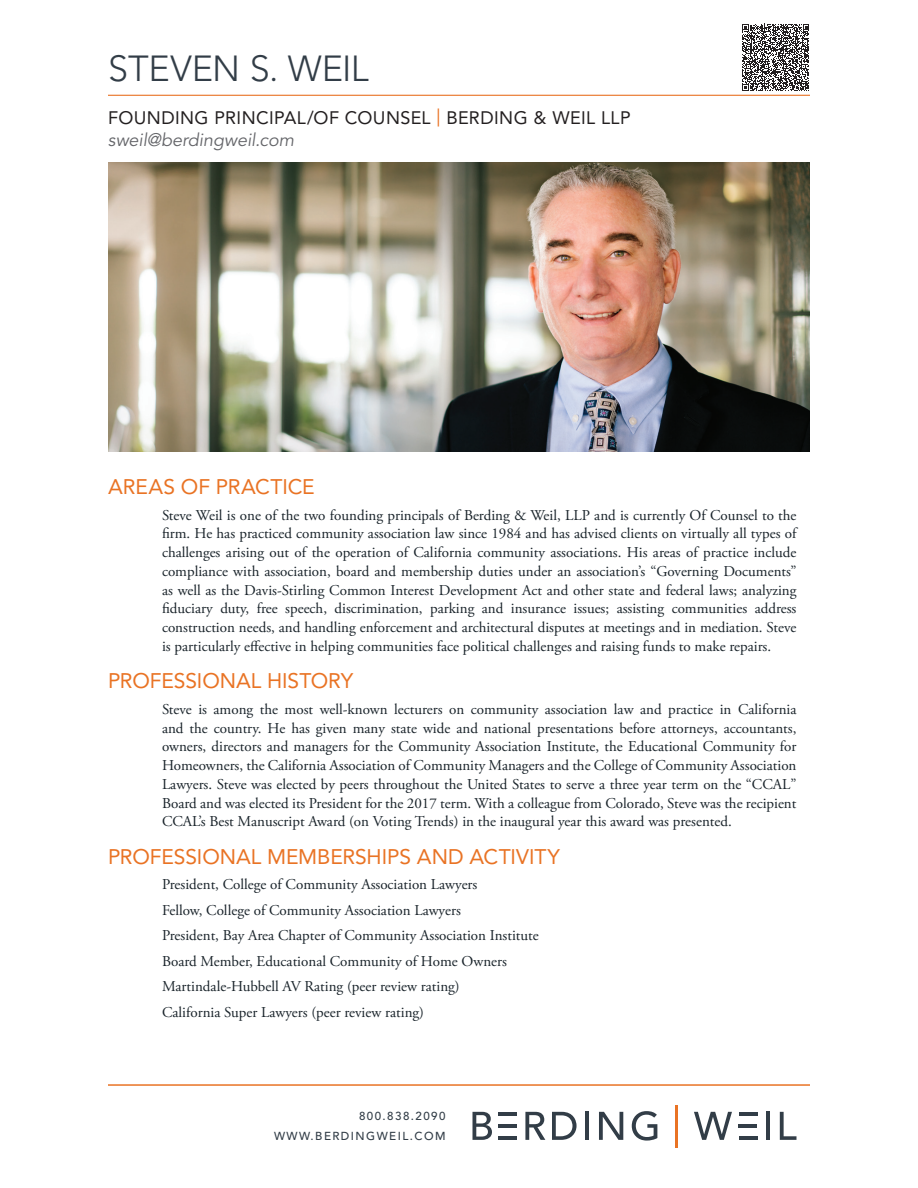
<style>
.page{position:relative;width:918px;height:1188px;background:#fff}
.page>*{position:absolute;margin:0;border:0;box-sizing:border-box;transform-origin:0 0}
.t1{font:300 36px "Avenir LT Std";letter-spacing:-.005em;color:#323d47}
.t2{font:21px "Avenir LT Std";letter-spacing:-.005em;color:#e97324}
.t3{font:18px/22.5px "Avenir LT Std";letter-spacing:.02em;color:#231f20}
.t4{font:15px/18.8px "Adobe Garamond Pro";color:#19232a;text-align:justify}
.t5{font:500 11.55px/20px "Avenir LT Std";letter-spacing:.125em;color:#323d47;text-align:right}
.s1{color:#e97324}
.s2{font-style:italic;color:#646569}
</style>
<div class="page">
<svg style="left:742px;top:24px;width:67px;height:67px"></svg>
<hr style="left:108px;top:1084px;width:702px;height:2px;background:#e97324">
<svg style="left:472px;top:1112px;width:20px;height:28px"></svg>
<hr style="left:498px;top:1124px;width:19px;height:3px;background:#323d47">
<hr style="left:498px;top:1136px;width:19px;height:4px;background:#323d47">
<hr style="left:498px;top:1112px;width:19px;height:3px;background:#323d47">
<hr style="left:739px;top:1124px;width:18px;height:3px;background:#323d47">
<hr style="left:739px;top:1136px;width:18px;height:4px;background:#323d47">
<hr style="left:739px;top:1112px;width:18px;height:3px;background:#323d47">
<svg style="left:525px;top:1112px;width:20px;height:28px"></svg>
<svg style="left:552px;top:1112px;width:25px;height:28px"></svg>
<hr style="left:585px;top:1112px;width:4px;height:28px;background:#323d47">
<svg style="left:599px;top:1112px;width:24px;height:28px"></svg>
<svg style="left:632px;top:1111px;width:25px;height:30px"></svg>
<svg style="left:694px;top:1112px;width:38px;height:28px"></svg>
<hr style="left:766px;top:1112px;width:4px;height:28px;background:#323d47">
<svg style="left:780px;top:1112px;width:16px;height:28px"></svg>
<hr style="left:675px;top:1105px;width:3px;height:43px;background:#e97324">
<img style="left:108px;top:162px;width:702px;height:289px">
<hr style="left:108px;top:95px;width:702px;height:1px;background:#e97324">
<h1 class="t1" style="left:108px;top:48px;width:262px">STEVEN S. WEIL</h1>
<p class="t3" style="left:108px;top:107px;width:524px">FOUNDING PRINCIPAL/OF COUNSEL <span class="s1">|</span> BERDING &amp; WEIL LLP <span class="s2">sweil@berdingweil.com</span></p>
<h2 class="t2" style="left:108px;top:475px;width:208px">AREAS OF PRACTICE</h2>
<p class="t4" style="left:162px;top:506px;width:636px">Steve Weil is one of the two founding principals of Berding &amp; Weil, LLP and is currently Of Counsel to the firm. He has practiced community association law since 1984 and has advised clients on virtually all types of challenges arising out of the operation of California community associations. His areas of practice include compliance with association, board and membership duties under an association’s “Governing Documents” as well as the Davis-Stirling Common Interest Development Act and other state and federal laws; analyzing fiduciary duty, free speech, discrimination, parking and insurance issues; assisting communities address construction needs, and handling enforcement and architectural disputes at meetings and in mediation. Steve is particularly effective in helping communities face political challenges and raising funds to make repairs.</p>
<h2 class="t2" style="left:108px;top:669px;width:247px">PROFESSIONAL HISTORY</h2>
<p class="t4" style="left:162px;top:700px;width:636px">Steve is among the most well-known lecturers on community association law and practice in California and the country. He has given many state wide and national presentations before attorneys, accountants, owners, directors and managers for the Community Association Institute, the Educational Community for Homeowners, the California Association of Community Managers and the College of Community Association Lawyers. Steve was elected by peers throughout the United States to serve a three year term on the “CCAL” Board and was elected its President for the 2017 term. With a colleague from Colorado, Steve was the recipient CCAL’s Best Manuscript Award (on Voting Trends) in the inaugural year this award was presented.</p>
<h2 class="t2" style="left:108px;top:844px;width:454px">PROFESSIONAL MEMBERSHIPS AND ACTIVITY</h2>
<p class="t4" style="left:162px;top:872px;width:378px;line-height:25.5px;text-align:left">President, College of Community Association Lawyers<br>Fellow, College of Community Association Lawyers<br>President, Bay Area Chapter of Community Association Institute Board Member, Educational Community of Home Owners Martindale-Hubbell AV Rating (peer review rating)<br>California Super Lawyers (peer review rating)</p>
<p class="t5" style="left:274px;top:1106px;width:173px">800.838.2090<br>WWW.BERDINGWEIL.COM</p>
</div>
